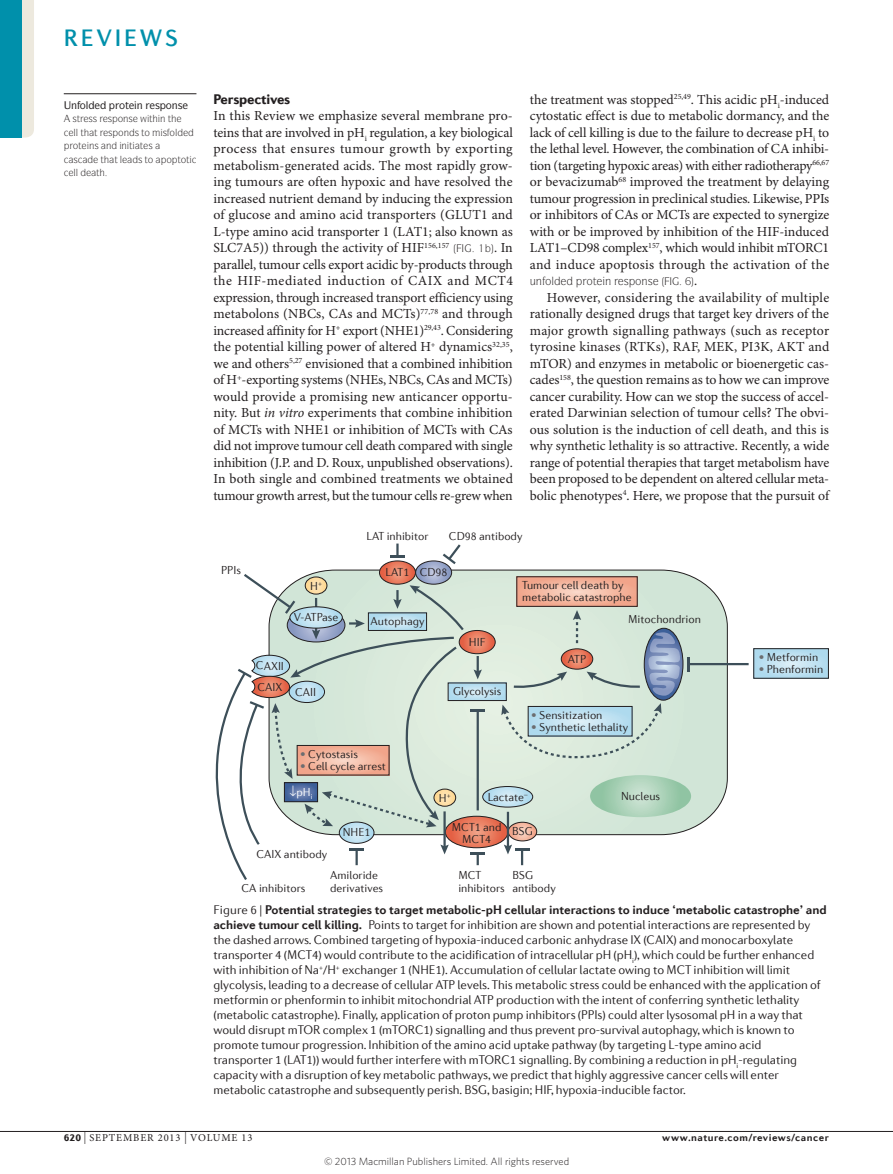
<style>
.page{position:relative;width:893px;height:1174px;background:#fff}
.page>*{position:absolute;margin:0;border:0;box-sizing:border-box;transform-origin:0 0}
.t1{font:500 24px "Diverda Sans Com";letter-spacing:.115em;color:#0090ab}
.crosshead{font:900 14.1px "Diverda Sans Com";letter-spacing:-.015em;color:#231f20}
.bodyfirst{font:13.8px/16.5px "Minion Pro";color:#231f20;text-align:justify}
.bodyindent{font:13.8px/16.5px "Minion Pro";letter-spacing:-.01em;color:#231f20;text-align:justify}
.figurecaptionnorule{font:300 12.75px/15px "Diverda Sans Com";letter-spacing:-.005em;color:#231f20}
.t2{font:300 11.7px/12.5px "Diverda Sans Com";color:#231f20}
.t3{font:700 11.7px "Diverda Sans Com";color:#231f20}
.t4{font:300 11.7px "Diverda Sans Com";color:#fff}
.bodyfirst-2{font:11.25px "ITC Symbol Std";color:#231f20}
.t5{font:300 10.5px "Whitney";color:#231f20}
.t6{font:700 10.5px "Diverda Sans Com";letter-spacing:.045em;color:#231f20}
.t7{font:10.5px "Minion Pro";letter-spacing:.085em;color:#231f20}
.glossaryheadline1{font:500 10.5px "ITC Symbol Std";color:#231f20}
.glossarybody{font:9.75px "ITC Symbol Std";color:#231f20}
.t8{font:300 7.5px "Diverda Sans Com";color:#231f20}
.s1{font-style:italic}
.s2{color:#6c6d70}
.s3{font-weight:700}
.s4{font-weight:300}
.s5{color:#0090ab}
.s6{font-family:"Diverda Sans Com";font-weight:900}
.s7{font-size:12px}
</style>
<div class="page">
<svg style="left:691px;top:575px;width:37px;height:254px;background:#d1e2d6"></svg>
<hr style="left:689px;top:663px;width:60px;height:2px;background:#3d4f59">
<svg style="left:755px;top:650px;width:72px;height:26px;background:#bde0f0"></svg>
<div style="left:753px;top:648px;width:76px;height:30px;border:1px solid #231f20"></div>
<svg style="left:215px;top:543px;width:476px;height:337px"></svg>
<hr style="left:0;top:1131px;width:893px;height:1px;background:#231f20">
<hr style="left:64px;top:93px;width:132px;height:1px;background:#231f20">
<svg style="left:21px;top:0;width:13px;height:138px;background:#dae2da"></svg>
<div style="left:0;top:0;width:21px;height:138px;background:#0090ab"></div>
<h1 class="t1" style="left:64px;top:24px;width:116px">REVIEWS</h1>
<p class="glossaryheadline1" style="left:71px;top:98px;width:19px">■□●</p>
<p class="glossaryheadline1" style="left:119px;top:98px;width:65px">□▼ ■ ▲ □■▲</p>
<p class="glossarybody" style="left:73px;top:113px;width:62px">▲▼ ▲▲ ▲ □■▲</p>
<p class="glossarybody" style="left:149px;top:113px;width:24px">▼ ■ ▼</p>
<p class="glossarybody" style="left:74px;top:126px;width:78px">●● ▼ ▼ ▲ □■ ▲ ▼□</p>
<p class="glossarybody" style="left:163px;top:126px;width:16px">▲□●</p>
<p class="glossarybody" style="left:73px;top:140px;width:81px">□▼ ■▲ ■ ■▼ ▼▲</p>
<p class="glossarybody" style="left:74px;top:153px;width:50px">▲ ▼ ▼ ●</p>
<p class="glossarybody" style="left:138px;top:153px;width:17px">▲ ▼□</p>
<p class="glossarybody" style="left:166px;top:153px;width:25px">□ ▼□▼</p>
<p class="crosshead" style="left:213px;top:90px;width:78px">Perspectives</p>
<p class="bodyfirst" style="left:213px;top:108px;width:301px">In this Review we emphasize several membrane pro&shy;teins that are involved in pH<sub>i</sub> regulation, a key biological process that ensures tumour growth by exporting metabolism-generated acids. The most rapidly grow&shy;ing tumours are often hypoxic and have resolved the increased nutrient demand by inducing the expression of glucose and amino acid transporters (GLUT1 and L‑type amino acid transporter 1 (LAT1; also known as SLC7A5)) through the activity of HIF<sup>156,157</sup></p>
<p class="bodyfirst" style="left:213px;top:240px;width:301px;text-indent:281px">. In parallel, tumour cells export acidic by‑products through the HIF-mediated induction of CAIX and MCT4 expression, through increased transport efficiency using metabolons (NBCs, CAs and MCTs)<sup>77,78</sup> and through increased affinity for H<sup>+</sup> export (NHE1)<sup>29,43</sup>. Considering the potential killing power of altered H<sup>+</sup> dynamics<sup>32,35</sup>, we and others<sup>5,27</sup> envisioned that a combined inhibition of H<sup>+</sup>-exporting systems (NHEs, NBCs, CAs and MCTs) would provide a promising new anticancer opportu&shy;nity. But <span class="s1">in vitro</span> experiments that combine inhibition of MCTs with NHE1 or inhibition of MCTs with CAs did not improve tumour cell death compared with single inhibition (J.P. and D. Roux, unpublished observations).<br>In both single and combined treatments we obtained tumour growth arrest, but the tumour cells re‑grew when</p>
<p class="bodyfirst" style="left:530px;top:92px;width:301px">the treatment was stopped<sup>25,49</sup>. This acidic pH<sub>i</sub>-induced cytostatic effect is due to metabolic dormancy, and the lack of cell killing is due to the failure to decrease pH<sub>i</sub> to the lethal level. However, the combination of CA inhibi&shy;tion (targeting hypoxic areas) with either radiotherapy<sup>66,67 </sup>or bevacizumab<sup>68</sup> improved the treatment by delaying tumour progression in preclinical studies. Likewise, PPIs or inhibitors of CAs or MCTs are expected to synergize with or be improved by inhibition of the HIF-induced LAT1–CD98 complex<sup>157</sup>, which would inhibit mTORC1 and induce apoptosis through the activation of the</p>
<p class="bodyfirst-2" style="left:530px;top:274px;width:26px">◆■ □●</p>
<p class="bodyfirst-2" style="left:586px;top:274px;width:68px">□▼ ■ ▲ □■▲</p>
<p class="bodyfirst" style="left:694px;top:273px;width:5px">.</p>
<p class="bodyindent" style="left:530px;top:290px;width:301px;text-indent:17px">However, considering the availability of multiple rationally designed drugs that target key drivers of the major growth signalling pathways (such as receptor tyrosine kinases (RTKs), RAF, MEK, PI3K, AKT and mTOR) and enzymes in metabolic or bioenergetic cas&shy;cades<sup>158</sup>, the question remains as to how we can improve cancer curability. How can we stop the success of accel&shy;erated Darwinian selection of tumour cells? The obvi&shy;ous solution is the induction of cell death, and this is why synthetic lethality is so attractive. Recently, a wide range of potential therapies that target metabolism have been proposed to be dependent on altered cellular meta&shy;bolic phenotypes<sup>4</sup>. Here, we propose that the pursuit of</p>
<p class="t2" style="left:221px;top:564px;width:21px">PPIs</p>
<p class="t2" style="left:256px;top:659px;width:30px">CAXII</p>
<p class="t2" style="left:258px;top:680px;width:27px">CAIX</p>
<p class="t2" style="left:366px;top:530px;width:64px">LAT inhibitor</p>
<p class="t2" style="left:386px;top:566px;width:63px">LAT1 CD98</p>
<p class="t2" style="left:449px;top:530px;width:75px">CD98 antibody</p>
<p class="t2" style="left:310px;top:579px;width:13px">H<sup>+</sup></p>
<p class="t2" style="left:522px;top:579px;width:111px">Tumour cell death by metabolic catastrophe</p>
<p class="t2" style="left:294px;top:611px;width:46px">V-ATPase</p>
<p class="t2" style="left:371px;top:615px;width:55px">Autophagy</p>
<p class="t2" style="left:628px;top:612px;width:74px;rotate:1deg">Mitochondrion</p>
<p class="t2" style="left:469px;top:635px;width:18px">HIF</p>
<p class="t2" style="left:568px;top:652px;width:20px">ATP</p>
<p class="t2" style="left:295px;top:685px;width:23px">CAII</p>
<p class="t2" style="left:453px;top:685px;width:50px">Glycolysis</p>
<p class="t2" style="left:531px;top:708px;width:73px"><span class="s2">•</span> Sensitization</p>
<p class="t2" style="left:531px;top:721px;width:98px"><span class="s2">•</span> Synthetic lethality</p>
<p class="t2" style="left:300px;top:747px;width:59px"><span class="s2">•</span> Cytostasis</p>
<p class="t2" style="left:300px;top:760px;width:87px"><span class="s2">•</span> Cell cycle arrest</p>
<p class="t4" style="left:289px;top:785px;width:25px">↓pH<sub>i</sub></p>
<p class="t8" style="left:524px;top:790px;width:5px">–</p>
<p class="t2" style="left:488px;top:790px;width:38px">Lactate</p>
<p class="t2" style="left:439px;top:791px;width:13px">H<sup>+</sup></p>
<p class="t2" style="left:343px;top:826px;width:29px">NHE1</p>
<p class="t2" style="left:452px;top:820px;width:51px;text-align:center">MCT1 and<br>MCT4</p>
<p class="t2" style="left:512px;top:825px;width:22px">BSG</p>
<p class="t2" style="left:621px;top:789px;width:41px">Nucleus</p>
<p class="t2" style="left:257px;top:848px;width:72px">CAIX antibody</p>
<p class="t2" style="left:242px;top:881px;width:65px">CA inhibitors</p>
<p class="t2" style="left:330px;top:869px;width:54px">Amiloride derivatives</p>
<p class="t2" style="left:512px;top:869px;width:45px">BSG antibody</p>
<p class="t2" style="left:458px;top:869px;width:48px">MCT inhibitors</p>
<p class="t2" style="left:759px;top:650px;width:61px"><span class="s2">•</span> Metformin</p>
<p class="t2" style="left:759px;top:663px;width:66px"><span class="s2">•</span> Phenformin</p>
<p class="figurecaptionnorule" style="left:213px;top:902px;width:615px">Figure 6 | <span class="s3">Potential strategies to target metabolic‑pH cellular interactions to induce ‘metabolic catastrophe’ and achieve tumour cell killing.</span> Points to target for inhibition are shown and potential interactions are represented by the dashed arrows. Combined targeting of hypoxia-induced carbonic anhydrase IX (CAIX) and monocarboxylate transporter 4 (MCT4) would contribute to the acidification of intracellular pH (pH<sub>i</sub>), which could be further enhanced with inhibition of Na<sup>+</sup>/H<sup>+</sup> exchanger 1 (NHE1). Accumulation of cellular lactate owing to MCT inhibition will limit glycolysis, leading to a decrease of cellular ATP levels. This metabolic stress could be enhanced with the application of metformin or phenformin to inhibit mitochondrial ATP production with the intent of conferring synthetic lethality (metabolic catastrophe). Finally, application of proton pump inhibitors (PPIs) could alter lysosomal pH in a way that would disrupt mTOR complex 1 (mTORC1) signalling and thus prevent pro-survival autophagy, which is known to promote tumour progression. Inhibition of the amino acid uptake pathway (by targeting L‑type amino acid<br>transporter 1 (LAT1)) would further interfere with mTORC1 signalling. By combining a reduction in pH<sub>i</sub>-regulating capacity with a disruption of key metabolic pathways, we predict that highly aggressive cancer cells will enter metabolic catastrophe and subsequently perish. BSG, basigin; HIF, hypoxia-inducible factor.</p>
<p class="t3" style="left:699px;top:916px;width:127px">Nature Reviews <span class="s4">|</span> <span class="s5">Cancer</span></p>
<p class="t7" style="left:64px;top:1131px;width:190px"><span class="s6">620</span> <span class="s7">|</span> SEPTEMBER 2013 <span class="s7">|</span> VOLUME 13</p>
<p class="t6" style="left:662px;top:1130px;width:168px">www.nature.com/reviews/cancer</p>
<p class="t5" style="left:324px;top:1154px;width:247px">© 2013 Macmillan Publishers Limited. All rights reserved</p>
</div>
